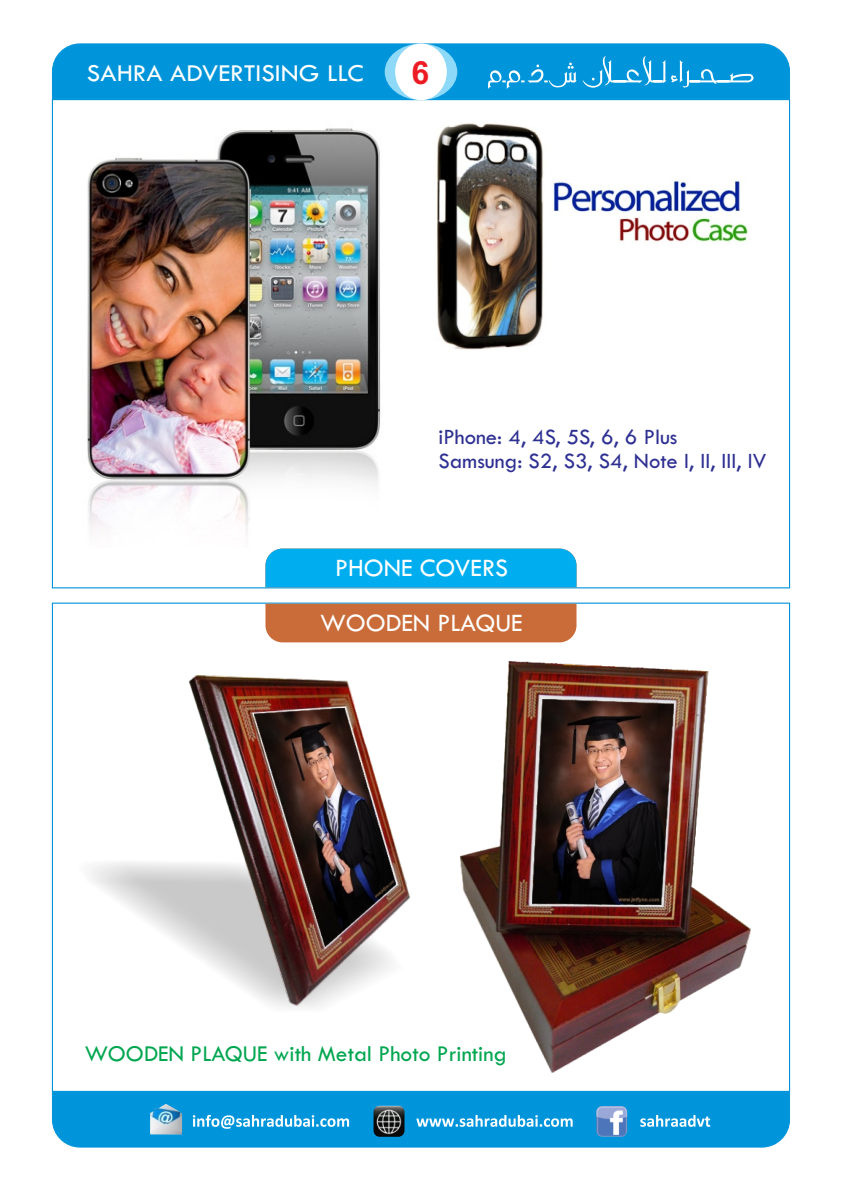
<style>
.page{position:relative;width:842px;height:1191px;background:#fff}
.page>*{position:absolute;margin:0;border:0;box-sizing:border-box;transform-origin:0 0}
.t1{font:700 32px "Arial";color:#ed1c24}
.t2{font:26px "Tw Cen";color:#fff}
.t3{font:25.2px "Tw Cen";color:#fff;scale:1.07 1}
.t4{font:23.4px "Tw Cen";color:#00a650}
.t5{font:22.6px/24.8px "Tw Cen";color:#2e3092}
</style>
<div class="page">
<div style="left:52px;top:602px;width:738px;height:490px;background:#fff;border:1px solid #0095da"></div>
<div style="left:52px;top:99px;width:738px;height:489px;background:#fff;border:1px solid #0095da"></div>
<div style="left:51px;top:1091px;width:739px;height:57px;background:#0095da"></div>
<div style="left:51px;top:43px;width:739px;height:57px;background:#0095da"></div>
<svg style="left:193px;top:1114px;width:517px;height:14px;background:#45b1e3"></svg>
<img style="left:596px;top:1106px;width:31px;height:30px;border-radius:6px">
<img style="left:150px;top:1103px;width:32px;height:31px">
<img style="left:373px;top:1105px;width:31px;height:31px;border-radius:6px">
<div style="left:385px;top:44px;width:72px;height:56px;background:#8ed8f8;border-radius:50%"></div>
<div style="left:395px;top:44px;width:52px;height:56px;background:#fff;border-radius:50%"></div>
<div style="left:265px;top:548px;width:311px;height:39px;background:#00aeef"></div>
<div style="left:265px;top:603px;width:311px;height:39px;background:#ca6c39"></div>
<svg style="left:488px;top:56px;width:266px;height:33px;background:#21a2de"></svg>
<img style="left:87px;top:128px;width:294px;height:403px">
<img style="left:437px;top:123px;width:311px;height:227px">
<svg style="left:90px;top:862px;width:320px;height:146px"></svg>
<img style="left:190px;top:675px;width:219px;height:331px">
<img style="left:255px;top:708px;width:141px;height:238px">
<img style="left:461px;top:661px;width:290px;height:411px">
<img style="left:532px;top:699px;width:141px;height:205px">
<p class="t3" style="left:87px;top:64px;width:260px">SAHRA ADVERTISING LLC</p>
<h1 class="t1" style="left:411px;top:60px;width:19px">6</h1>
<p class="t5" style="left:438px;top:425px;width:329px">iPhone: 4, 4S, 5S, 6, 6 Plus<br>Samsung: S2, S3, S4, Note I, II, III, IV</p>
<p class="t2" style="left:335px;top:558px;width:174px">PHONE COVERS</p>
<p class="t2" style="left:320px;top:613px;width:204px">WOODEN PLAQUE</p>
<p class="t4" style="left:85px;top:1044px;width:423px">WOODEN PLAQUE with Metal Photo Printing</p>
</div>
